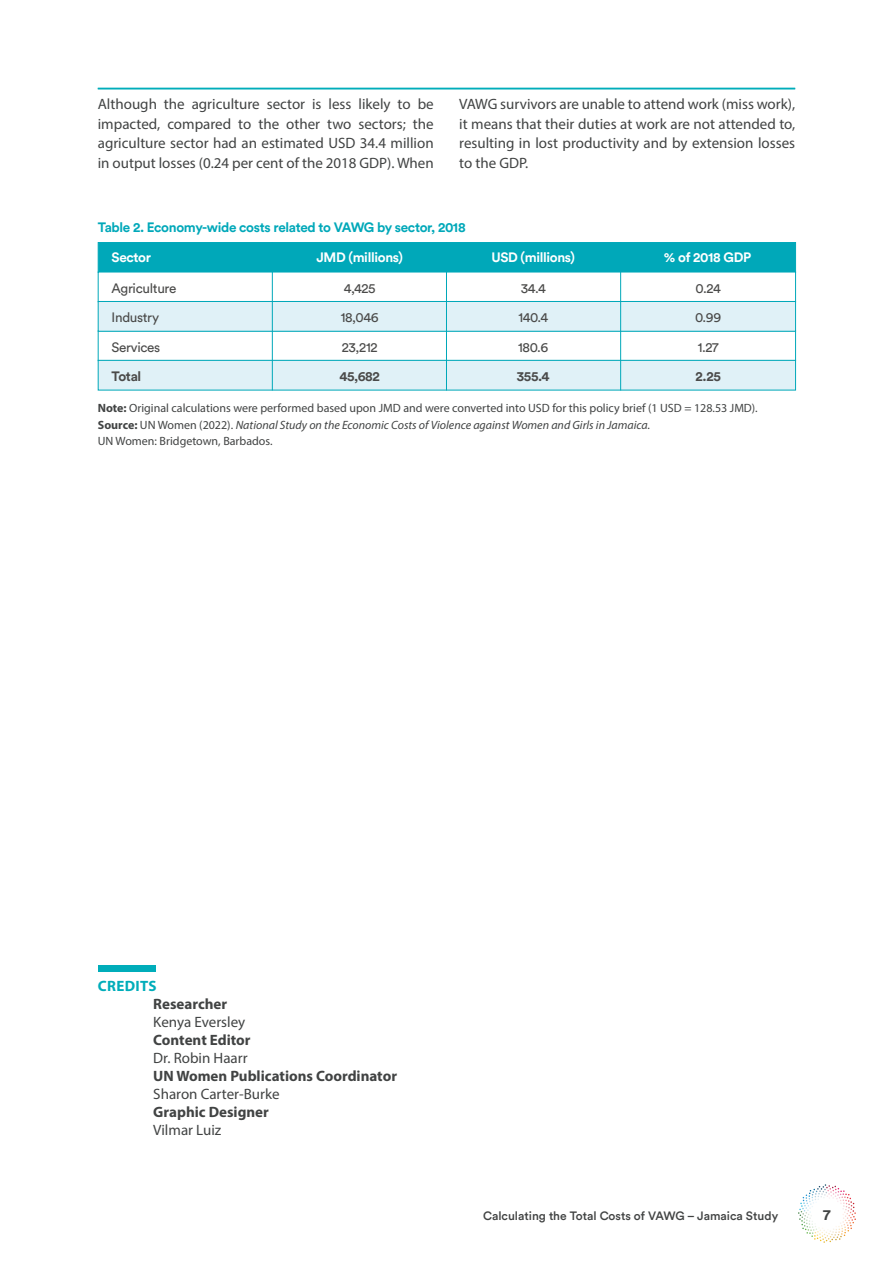
<style>
.page{position:relative;width:893px;height:1263px;background:#fff}
.page>*{position:absolute;margin:0;border:0;box-sizing:border-box;transform-origin:0 0}
.t1{font:15px/19.5px "Myriad Pro";color:#414343;text-align:justify}
.t2{font:700 15px "Myriad Pro";color:#414343}
.t3{font:700 15px "Myriad Pro";letter-spacing:.02em;color:#00adba}
.t4{font:700 15px "Circular Std";color:#414343}
.t5{font:13.5px "Circular Std";letter-spacing:-.025em;color:#4a4a49}
.t6{font:700 13.5px "Circular Std";letter-spacing:-.025em;color:#00a8b9}
.t7{font:700 13.5px "Circular Std";letter-spacing:-.025em;color:#fff}
.t8{font:700 13.5px "Circular Std";letter-spacing:-.025em;color:#4a4a49}
.t9{font:12px/16.5px "Myriad Pro";color:#414343}
.t10{font:500 12px "Circular Std";color:#414343}
.s1{font-weight:700}
.s2{font-style:italic}
</style>
<div class="page">
<svg style="left:798px;top:1184px;width:58px;height:59px"></svg>
<div style="left:98px;top:242px;width:698px;height:31px;background:#00a8b9"></div>
<div style="left:98px;top:272px;width:698px;height:30px;background:#fff"></div>
<div style="left:98px;top:301px;width:698px;height:31px;background:#e0f1f7;border:1px solid #00a8b9"></div>
<div style="left:98px;top:360px;width:698px;height:30px;background:#e0f1f7;border:1px solid #00a8b9"></div>
<hr style="left:620px;top:242px;width:1px;height:148px;background:#00a8b9">
<hr style="left:446px;top:242px;width:1px;height:148px;background:#00a8b9">
<hr style="left:272px;top:242px;width:1px;height:148px;background:#00a8b9">
<hr style="left:98px;top:88px;width:697px;height:1px;background:#00adba">
<div style="left:98px;top:965px;width:58px;height:7px;background:#00adba"></div>
<p class="t1" style="left:98px;top:94px;width:337px">Although the agriculture sector is less likely to be impacted, compared to the other two sectors; the agriculture sector had an estimated USD 34.4 million in output losses (0.24 per cent of the 2018 GDP). When</p>
<p class="t1" style="left:459px;top:94px;width:337px">VAWG survivors are unable to attend work (miss work), it means that their duties at work are not attended to, resulting in lost productivity and by extension losses to the GDP.</p>
<p class="t6" style="left:98px;top:219px;width:369px">Table 2. Economy-wide costs related to VAWG by sector, 2018</p>
<p class="t7" style="left:112px;top:249px;width:41px">Sector</p>
<p class="t5" style="left:112px;top:280px;width:66px">Agriculture</p>
<p class="t7" style="left:316px;top:249px;width:88px">JMD (millions)</p>
<p class="t7" style="left:491px;top:249px;width:85px">USD (millions)</p>
<p class="t7" style="left:664px;top:249px;width:89px">% of 2018 GDP</p>
<p class="t5" style="left:344px;top:280px;width:33px">4,425</p>
<p class="t5" style="left:521px;top:280px;width:27px">34.4</p>
<p class="t5" style="left:696px;top:280px;width:27px">0.24</p>
<p class="t5" style="left:112px;top:309px;width:49px">Industry</p>
<p class="t5" style="left:112px;top:339px;width:50px">Services</p>
<p class="t5" style="left:341px;top:309px;width:40px">18,046</p>
<p class="t5" style="left:518px;top:309px;width:31px">140.4</p>
<p class="t5" style="left:695px;top:309px;width:28px">0.99</p>
<p class="t5" style="left:342px;top:339px;width:38px">23,212</p>
<p class="t5" style="left:518px;top:339px;width:31px">180.6</p>
<p class="t5" style="left:698px;top:339px;width:23px">1.27</p>
<p class="t8" style="left:112px;top:368px;width:31px">Total</p>
<p class="t8" style="left:339px;top:368px;width:42px">45,682</p>
<p class="t8" style="left:517px;top:368px;width:34px">355.4</p>
<p class="t8" style="left:696px;top:368px;width:27px">2.25</p>
<p class="t9" style="left:98px;top:400px;width:661px"><span class="s1">Note:</span> Original calculations were performed based upon JMD and were converted into USD for this policy brief (1 USD = 128.53 JMD).<br><span class="s1">Source:</span> UN Women (2022). <span class="s2">National Study on the Economic Costs of Violence against Women and Girls in Jamaica.<br></span>UN Women: Bridgetown, Barbados.</p>
<p class="t3" style="left:98px;top:976px;width:60px">CREDITS</p>
<p class="t2" style="left:153px;top:994px;width:75px">Researcher</p>
<p class="t1" style="left:153px;top:1012px;width:94px">Kenya Eversley</p>
<p class="t2" style="left:153px;top:1030px;width:99px">Content Editor</p>
<p class="t1" style="left:153px;top:1048px;width:96px">Dr. Robin Haarr</p>
<p class="t2" style="left:153px;top:1066px;width:245px">UN Women Publications Coordinator</p>
<p class="t1" style="left:153px;top:1084px;width:128px">Sharon Carter-Burke</p>
<p class="t2" style="left:153px;top:1102px;width:117px">Graphic Designer</p>
<p class="t1" style="left:153px;top:1120px;width:70px">Vilmar Luiz</p>
<p class="t10" style="left:483px;top:1208px;width:297px">Calculating the Total Costs of VAWG – Jamaica Study</p>
<p class="t4" style="left:823px;top:1205px;width:9px">7</p>
</div>
